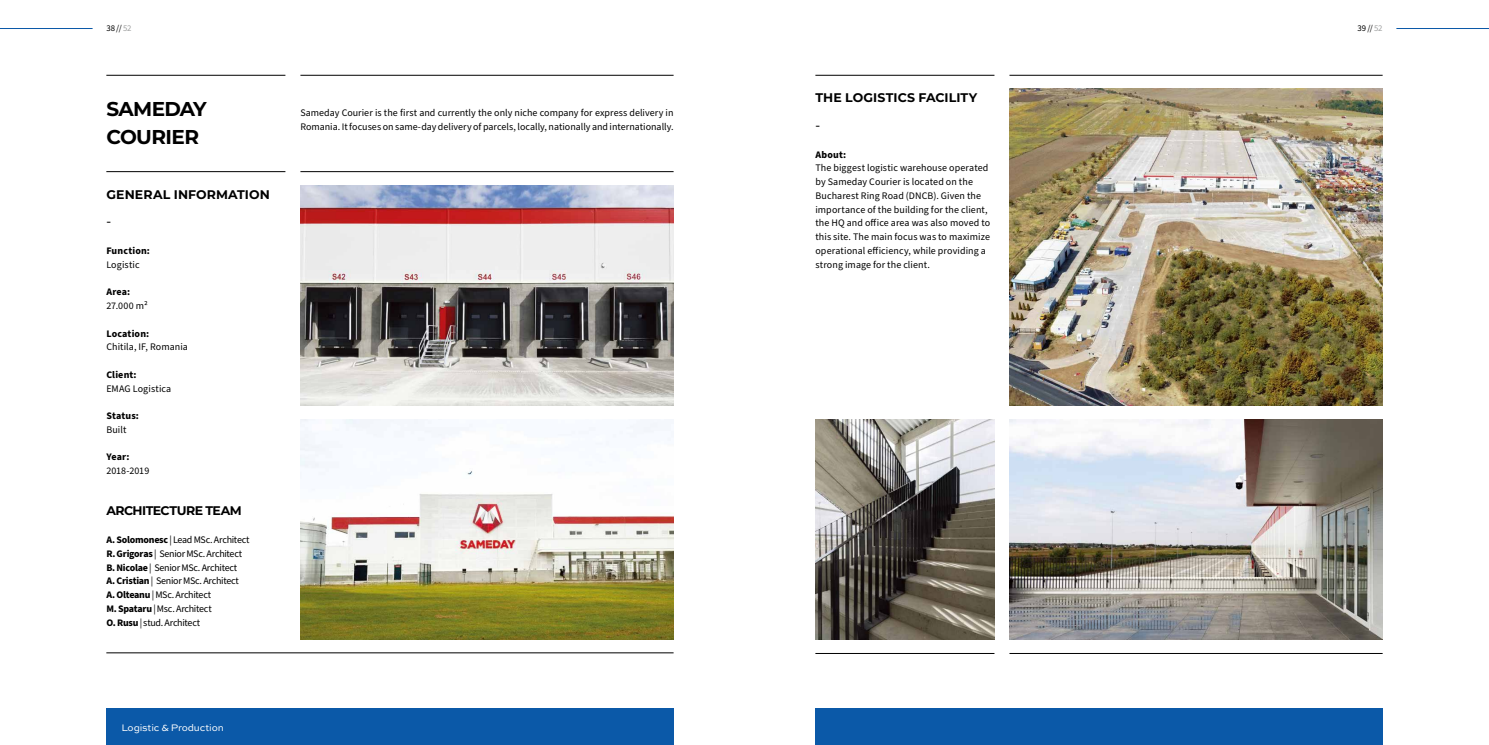
<style>
.page{position:relative;width:1489px;height:745px;background:#fff}
.page>*{position:absolute;margin:0;border:0;box-sizing:border-box;transform-origin:0 0}
.t1{font:700 20px/27.5px "Montserrat";letter-spacing:-.03em;color:#000}
.t2{font:15px "Source Sans Pro";color:#000}
.t3{font:700 12.5px "Montserrat";letter-spacing:.005em;color:#000}
.t4{font:700 12.5px "Montserrat";letter-spacing:-.045em;color:#000}
.t5{font:10px/13.8px "Source Sans Pro";letter-spacing:.005em;color:#000}
.t6{font:10px/13.8px "Source Sans Pro";letter-spacing:-.03em;color:#000}
.t7{font:700 10px "Source Sans Pro";letter-spacing:.015em;color:#000}
.t8{font:10px "Sweet Sans Pro";letter-spacing:-.02em;color:#fff}
.t9{font:8.75px "Source Sans Pro";letter-spacing:-.015em;color:#000}
.s1{color:#9fa0a0}
.s2{font-weight:700}
</style>
<div class="page">
<hr style="left:1396px;top:28px;width:92px;height:1px;background:#0b59a8">
<hr style="left:0;top:28px;width:93px;height:1px;background:#0b59a8">
<div style="left:106px;top:707px;width:567px;height:37px;background:#0b59a8"></div>
<div style="left:815px;top:707px;width:567px;height:37px;background:#0b59a8"></div>
<img style="left:300px;top:419px;width:373px;height:220px">
<img style="left:300px;top:185px;width:373px;height:220px">
<hr style="left:300px;top:171px;width:373px;height:1px;background:#000">
<hr style="left:106px;top:75px;width:179px;height:1px;background:#000">
<hr style="left:300px;top:75px;width:373px;height:1px;background:#000">
<hr style="left:106px;top:652px;width:567px;height:1px;background:#000">
<hr style="left:106px;top:171px;width:179px;height:1px;background:#000">
<img style="left:1009px;top:89px;width:373px;height:316px">
<img style="left:815px;top:419px;width:179px;height:220px">
<hr style="left:1009px;top:75px;width:373px;height:1px;background:#000">
<hr style="left:815px;top:75px;width:179px;height:1px;background:#000">
<hr style="left:815px;top:652px;width:179px;height:1px;background:#000">
<hr style="left:1009px;top:652px;width:373px;height:1px;background:#000">
<img style="left:1009px;top:419px;width:373px;height:220px">
<p class="t9" style="left:106px;top:22px;width:27px">38 // <span class="s1">52</span></p>
<p class="t9" style="left:1357px;top:22px;width:27px">39 // <span class="s1">52</span></p>
<h1 class="t1" style="left:106px;top:94px;width:102px">SAMEDAY<br>COURIER</h1>
<p class="t5" style="left:300px;top:106px;width:374px">Sameday Courier is the first and currently the only niche company for express delivery in<br>Romania. It focuses on same-day delivery of parcels, locally, nationally and internationally.</p>
<p class="t3" style="left:106px;top:185px;width:165px">GENERAL INFORMATION</p>
<h2 class="t2" style="left:106px;top:211px;width:6px">-</h2>
<p class="t7" style="left:106px;top:244px;width:45px">Function:</p>
<p class="t5" style="left:106px;top:257px;width:35px">Logistic</p>
<p class="t7" style="left:106px;top:285px;width:25px">Area:</p>
<p class="t5" style="left:106px;top:299px;width:43px">27.000 m²</p>
<p class="t7" style="left:106px;top:326px;width:44px">Location:</p>
<p class="t5" style="left:106px;top:340px;width:83px">Chitila, IF, Romania</p>
<p class="t7" style="left:106px;top:367px;width:32px">Client:</p>
<p class="t5" style="left:106px;top:381px;width:66px">EMAG Logistica</p>
<p class="t7" style="left:106px;top:409px;width:34px">Status:</p>
<p class="t5" style="left:106px;top:422px;width:22px">Built</p>
<p class="t7" style="left:106px;top:450px;width:25px">Year:</p>
<p class="t5" style="left:106px;top:464px;width:44px">2018-2019</p>
<p class="t4" style="left:106px;top:501px;width:137px">ARCHITECTURE TEAM</p>
<p class="t6" style="left:106px;top:532px;width:145px"><span class="s2">A. Solomonesc</span> | Lead MSc. Architect<br><span class="s2">R. Grigoras</span> | Senior MSc. Architect<br><span class="s2">B. Nicolae</span> | Senior MSc. Architect<br><span class="s2">A. Cristian</span> | Senior MSc. Architect<br><span class="s2">A. Olteanu</span> | MSc. Architect<br><span class="s2">M. Spataru</span> | Msc. Architect<br><span class="s2">O. Rusu</span> | stud. Architect</p>
<p class="t8" style="left:121px;top:720px;width:104px">Logistic &amp; Production</p>
<p class="t3" style="left:815px;top:89px;width:163px">THE LOGISTICS FACILITY</p>
<h2 class="t2" style="left:815px;top:115px;width:6px">-</h2>
<p class="t7" style="left:815px;top:147px;width:32px">About:</p>
<p class="t5" style="left:815px;top:161px;width:176px">The biggest logistic warehouse operated by Sameday Courier is located on the Bucharest Ring Road (DNCB). Given the importance of the building for the client, the HQ and office area was also moved to this site. The main focus was to maximize operational efficiency, while providing a strong image for the client.</p>
</div>
